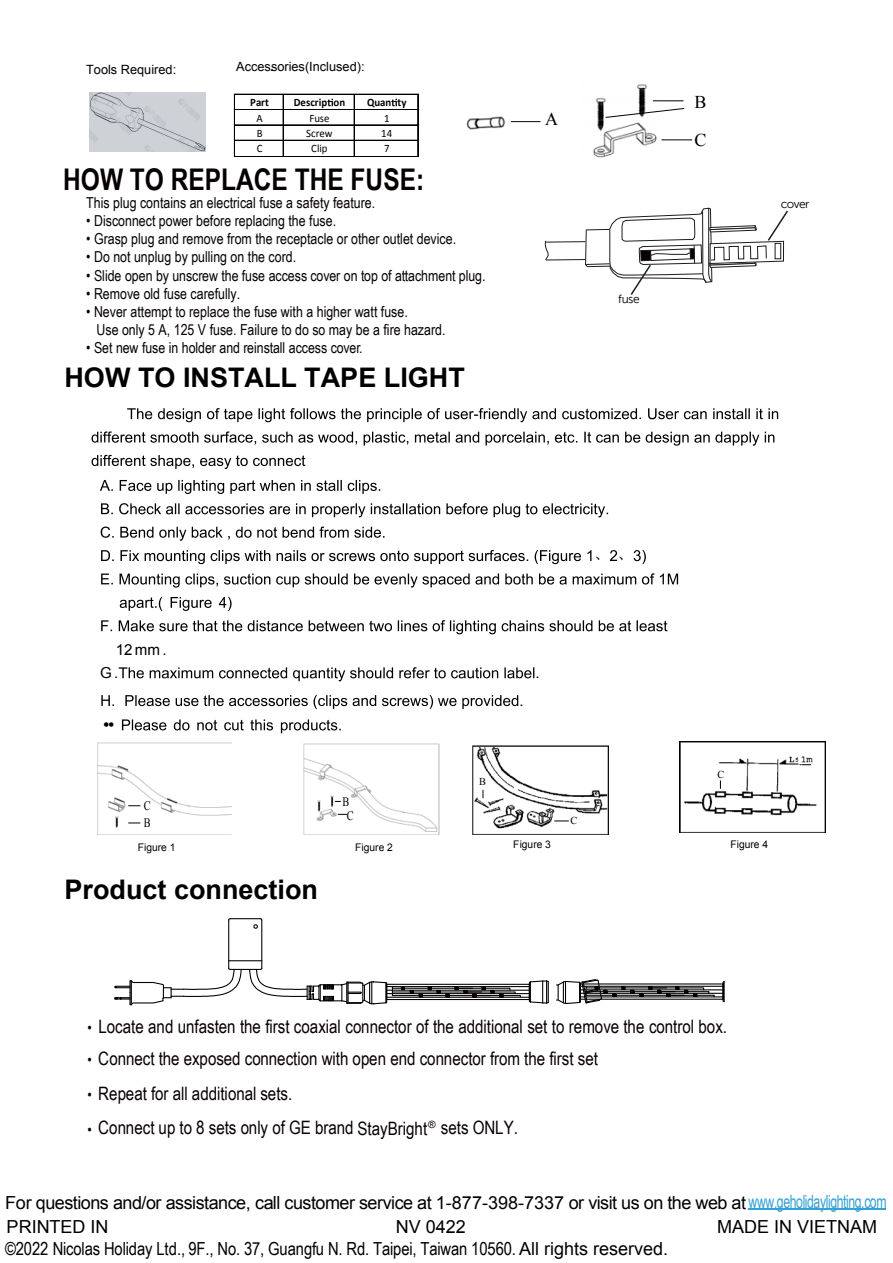
<style>
.page{position:relative;width:893px;height:1263px;background:#fff}
.page>*{position:absolute;margin:0;border:0;box-sizing:border-box;transform-origin:0 0}
.t1{font:700 29.85px "Arial Narrow";color:#060001}
.t2{font:700 27px "Arial";color:#000}
.t3{font:18.45px/31.2px "Arial Narrow";color:#090103}
.t4{font:18px/24px "Arial";letter-spacing:-.02em;color:#000}
.t5{font:18px "Arial Narrow";letter-spacing:-.005em;color:#000}
.t6{font:18px "Arial";color:#000}
.t7{font:18px "Times New Roman";color:#000}
.t8{font:15.15px/18.1px "Arial Narrow";color:#070002}
.t9{font:15.15px/23.4px "Arial";color:#000}
.t10{font:300 15.15px "Adobe Song Std";color:#000}
.t11{font:12.9px/14.1px "Times New Roman";color:#000;text-align:center;scale:.8 1}
.t12{font:12.75px "Arial";color:#000}
.t13{font:12px "Museo Sans 300";letter-spacing:-.04em;color:#000}
.t14{font:11.25px "Calibri";color:#000;scale:.96 1}
.t15{font:700 11.25px "Calibri";color:#000;scale:.96 1}
.t16{font:10.5px "Arial";color:#000}
.t17{font:10.5px "Times New Roman";color:#000}
.t18{font:10.05px "Arial Narrow";color:#090103;scale:1.24 1}
.s1{font-family:"Arial Narrow";font-size:18.3px;color:#35a1d4}
.s2{font-family:"Arial"}
</style>
<div class="page">
<svg style="left:127px;top:408px;width:125px;height:14px"></svg>
<svg style="left:258px;top:408px;width:520px;height:14px"></svg>
<svg style="left:91px;top:431px;width:683px;height:15px"></svg>
<svg style="left:91px;top:455px;width:214px;height:14px"></svg>
<svg style="left:100px;top:480px;width:280px;height:14px"></svg>
<svg style="left:101px;top:503px;width:507px;height:14px"></svg>
<svg style="left:101px;top:527px;width:13px;height:11px"></svg>
<svg style="left:120px;top:527px;width:264px;height:14px"></svg>
<svg style="left:101px;top:550px;width:490px;height:14px"></svg>
<svg style="left:610px;top:550px;width:7px;height:11px"></svg>
<svg style="left:633px;top:550px;width:13px;height:14px"></svg>
<svg style="left:101px;top:573px;width:577px;height:15px"></svg>
<svg style="left:120px;top:597px;width:111px;height:14px"></svg>
<svg style="left:101px;top:620px;width:566px;height:14px"></svg>
<svg style="left:119px;top:667px;width:415px;height:14px"></svg>
<svg style="left:101px;top:695px;width:13px;height:11px"></svg>
<svg style="left:125px;top:695px;width:393px;height:14px"></svg>
<svg style="left:122px;top:719px;width:44px;height:11px"></svg>
<svg style="left:174px;top:719px;width:15px;height:11px"></svg>
<svg style="left:197px;top:720px;width:20px;height:10px"></svg>
<svg style="left:224px;top:720px;width:20px;height:10px"></svg>
<svg style="left:250px;top:719px;width:23px;height:11px"></svg>
<svg style="left:281px;top:719px;width:60px;height:14px"></svg>
<img style="left:97px;top:742px;width:134px;height:92px">
<img style="left:304px;top:743px;width:135px;height:91px">
<img style="left:472px;top:745px;width:137px;height:89px">
<img style="left:679px;top:742px;width:146px;height:90px">
<hr style="left:748px;top:1209px;width:138px;height:1px;background:#35a1d4">
<img style="left:593px;top:84px;width:68px;height:74px">
<hr style="left:653px;top:101px;width:30px;height:1px;background:#040000">
<hr style="left:661px;top:140px;width:31px;height:1px;background:#040000">
<hr style="left:510px;top:121px;width:30px;height:1px;background:#040000">
<svg style="left:605px;top:108px;width:79px;height:10px"></svg>
<img style="left:90px;top:92px;width:116px;height:59px">
<img style="left:466px;top:116px;width:39px;height:14px">
<svg style="left:128px;top:805px;width:12px;height:1px"></svg>
<svg style="left:128px;top:823px;width:12px;height:1px"></svg>
<svg style="left:554px;top:821px;width:15px;height:1px"></svg>
<svg style="left:327px;top:99px;width:6px;height:7px"></svg>
<svg style="left:391px;top:99px;width:6px;height:7px"></svg>
<hr style="left:234px;top:94px;width:1px;height:62px;background:#000">
<hr style="left:283px;top:95px;width:1px;height:61px;background:#000">
<hr style="left:354px;top:95px;width:1px;height:61px;background:#000">
<hr style="left:417px;top:95px;width:1px;height:61px;background:#000">
<hr style="left:235px;top:94px;width:183px;height:1px;background:#000">
<hr style="left:235px;top:109px;width:183px;height:1px;background:#000">
<hr style="left:235px;top:125px;width:183px;height:1px;background:#000">
<hr style="left:235px;top:140px;width:183px;height:1px;background:#000">
<hr style="left:235px;top:156px;width:183px;height:1px;background:#000">
<svg style="left:544px;top:208px;width:244px;height:87px"></svg>
<hr style="left:261px;top:920px;width:1px;height:48px;background:#040000">
<hr style="left:230px;top:969px;width:30px;height:1px;background:#040000">
<hr style="left:228px;top:920px;width:1px;height:48px;background:#040000">
<hr style="left:229px;top:960px;width:33px;height:1px;background:#040000">
<hr style="left:230px;top:918px;width:30px;height:1px;background:#040000">
<svg style="left:253px;top:918px;width:10px;height:11px"></svg>
<hr style="left:386px;top:984px;width:143px;height:1px;background:#040000">
<hr style="left:386px;top:999px;width:143px;height:1px;background:#040000">
<hr style="left:386px;top:986px;width:143px;height:1px;background:#040000">
<hr style="left:386px;top:990px;width:143px;height:1px;background:#040000">
<hr style="left:386px;top:993px;width:143px;height:1px;background:#040000">
<hr style="left:386px;top:997px;width:143px;height:1px;background:#040000">
<svg style="left:248px;top:967px;width:273px;height:38px"></svg>
<svg style="left:528px;top:980px;width:20px;height:24px"></svg>
<svg style="left:114px;top:967px;width:128px;height:39px"></svg>
<hr style="left:580px;top:983px;width:143px;height:2px;background:#040000">
<hr style="left:580px;top:999px;width:143px;height:1px;background:#040000">
<hr style="left:580px;top:986px;width:143px;height:1px;background:#040000">
<hr style="left:580px;top:989px;width:143px;height:1px;background:#040000">
<hr style="left:580px;top:993px;width:143px;height:1px;background:#040000">
<hr style="left:580px;top:996px;width:143px;height:1px;background:#040000">
<svg style="left:556px;top:979px;width:159px;height:25px"></svg>
<svg style="left:721px;top:981px;width:4px;height:22px"></svg>
<p class="t12" style="left:86px;top:61px;width:92px">Tools Required:</p>
<p class="t12" style="left:236px;top:58px;width:130px">Accessories(Inclused):</p>
<p class="t9" style="left:270px;top:54px;width:6px">.</p>
<p class="t15" style="left:250px;top:95px;width:21px">Part</p>
<p class="t15" style="left:294px;top:95px;width:55px">Descrip on</p>
<p class="t15" style="left:367px;top:95px;width:43px">Quan ty</p>
<p class="t14" style="left:256px;top:111px;width:8px">A</p>
<p class="t14" style="left:309px;top:111px;width:23px">Fuse</p>
<p class="t14" style="left:384px;top:111px;width:7px">1</p>
<p class="t14" style="left:257px;top:126px;width:8px">B</p>
<p class="t14" style="left:306px;top:126px;width:29px">Screw</p>
<p class="t14" style="left:381px;top:126px;width:13px">14</p>
<p class="t14" style="left:257px;top:141px;width:8px">C</p>
<p class="t14" style="left:311px;top:141px;width:19px">Clip</p>
<p class="t14" style="left:384px;top:141px;width:7px">7</p>
<h1 class="t1" style="left:63px;top:157px;width:362px">HOW TO REPLACE THE FUSE:</h1>
<p class="t8" style="left:86px;top:193px;width:290px">This plug contains an electrical fuse a safety feature.</p>
<p class="t8" style="left:86px;top:211px;width:251px">• Disconnect power before replacing the fuse.</p>
<p class="t8" style="left:86px;top:229px;width:371px">• Grasp plug and remove from the receptacle or other outlet device.</p>
<p class="t8" style="left:86px;top:247px;width:211px">• Do not unplug by pulling on the cord.</p>
<p class="t8" style="left:86px;top:266px;width:401px">• Slide open by unscrew the fuse access cover on top of attachment plug.</p>
<p class="t8" style="left:86px;top:284px;width:155px">• Remove old fuse carefully.</p>
<p class="t8" style="left:97px;top:302px;width:350px;text-indent:-10px">• Never attempt to replace the fuse with a higher watt fuse.<br>Use only 5 A, 125 V fuse. Failure to do so may be a fire hazard.</p>
<p class="t8" style="left:86px;top:338px;width:278px">• Set new fuse in holder and reinstall access cover.</p>
<h2 class="t2" style="left:64px;top:360px;width:402px">HOW TO INSTALL TAPE LIGHT</h2>
<p class="t7" style="left:545px;top:106px;width:14px">A</p>
<p class="t7" style="left:694px;top:90px;width:14px">B</p>
<p class="t7" style="left:694px;top:128px;width:14px">C</p>
<p class="t13" style="left:618px;top:292px;width:23px">fuse</p>
<p class="t13" style="left:780px;top:197px;width:30px">cover</p>
<p class="t9" style="left:100px;top:638px;width:68px;text-indent:16px">12mm.<br>G.</p>
<p class="t4" style="left:103px;top:712px;width:13px">••</p>
<p class="t11" style="left:144px;top:798px;width:10px">C</p>
<p class="t11" style="left:342px;top:794px;width:16px">B<br>C</p>
<p class="t11" style="left:144px;top:816px;width:10px">B</p>
<p class="t10" style="left:594px;top:547px;width:40px">、、</p>
<p class="t17" style="left:479px;top:774px;width:8px">B</p>
<p class="t9" style="left:519px;top:689px;width:6px">.</p>
<p class="t9" style="left:535px;top:661px;width:6px">.</p>
<p class="t17" style="left:570px;top:814px;width:8px">C</p>
<p class="t17" style="left:717px;top:767px;width:8px">C</p>
<p class="t16" style="left:138px;top:841px;width:39px">Figure 1</p>
<p class="t16" style="left:355px;top:841px;width:39px">Figure 2</p>
<p class="t16" style="left:513px;top:838px;width:39px">Figure 3</p>
<p class="t16" style="left:730px;top:838px;width:39px">Figure 4</p>
<h2 class="t2" style="left:64px;top:872px;width:255px">Product connection</h2>
<p class="t3" style="left:98px;top:1011px;width:630px">Locate and unfasten the first coaxial connector of the additional set to remove the control box.<br>Connect the exposed connection with open end connector from the first set</p>
<p class="t3" style="left:98px;top:1075px;width:421px;line-height:34.2px">Repeat for all additional sets.<br>Connect up to 8 sets only of GE brand StayBright sets ONLY.</p>
<p class="t8" style="left:88px;top:1012px;width:6px;line-height:31.2px">• •</p>
<p class="t8" style="left:88px;top:1085px;width:6px">•</p>
<p class="t8" style="left:88px;top:1120px;width:6px">•</p>
<p class="t18" style="left:428px;top:1117px;width:8px">®</p>
<p class="t4" style="left:5px;top:1190px;width:883px">For questions and/or assistance, call customer service at 1-877-398-7337 or visit us on the web at<span class="s1">www.geholidaylighting.com<br></span>PRINTED IN</p>
<p class="t4" style="left:395px;top:1215px;width:72px">NV 0422</p>
<p class="t6" style="left:717px;top:1215px;width:162px">MADE IN VIETNAM</p>
<p class="t5" style="left:5px;top:1235px;width:664px">©2022 Nicolas Holiday Ltd., 9F., No. 37, Guangfu N. Rd. Taipei, Taiwan 10560. <span class="s2">All rights reserved.</span></p>
</div>
